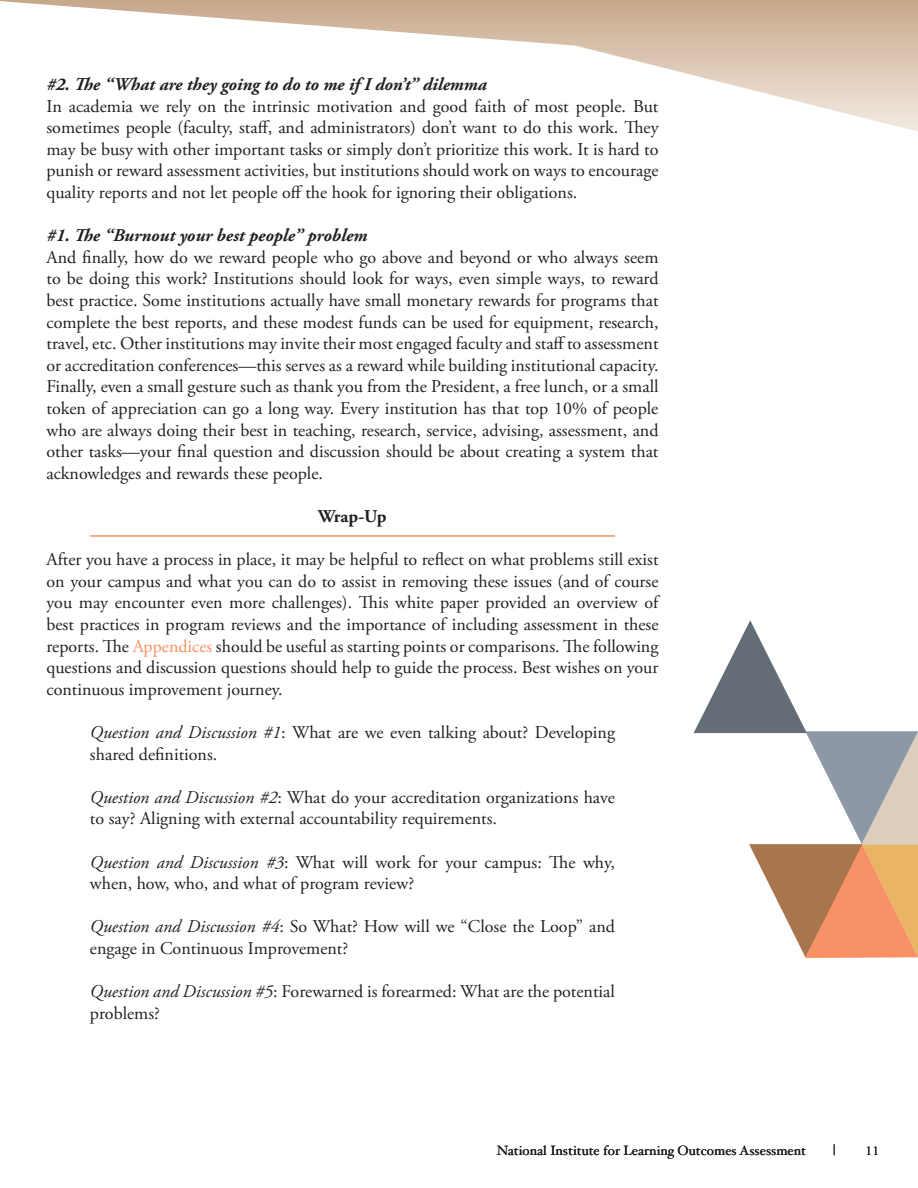
<style>
.page{position:relative;width:918px;height:1188px;background:#fff}
.page>*{position:absolute;margin:0;border:0;box-sizing:border-box;transform-origin:0 0}
.t1{font:18px/21.6px "Adobe Garamond Pro";color:#231f20}
.t2{font:italic 700 18px "Adobe Garamond Pro";color:#231f20}
.t3{font:700 18px "Adobe Garamond Pro";letter-spacing:-.02em;color:#231f20}
.t4{font:15px "Hoefler Text";color:#231f20}
.t5{font:13.5px "Hoefler Text";color:#231f20}
.t6{font:13.5px "Adobe Garamond Pro";color:#231f20}
.s1{color:#f79064}
.s2{font-style:italic}
</style>
<div class="page">
<svg style="left:0;top:0;width:918px;height:132px"></svg>
<svg style="left:694px;top:620px;width:224px;height:338px"></svg>
<hr style="left:90px;top:535px;width:525px;height:2px;background:#f79064">
<p class="t2" style="left:46px;top:74px;width:442px">#2. The “What are they going to do to me if I don’t” dilemma</p>
<p class="t1" style="left:46px;top:96px;width:614px;text-align:justify">In academia we rely on the intrinsic motivation and good faith of most people. But sometimes people (faculty, staff, and administrators) don’t want to do this work. They may be busy with other important tasks or simply don’t prioritize this work. It is hard to punish or reward assessment activities, but institutions should work on ways to encourage quality reports and not let people off the hook for ignoring their obligations.</p>
<p class="t2" style="left:46px;top:225px;width:322px">#1. The “Burnout your best people” problem</p>
<p class="t1" style="left:46px;top:247px;width:614px;text-align:justify">And finally, how do we reward people who go above and beyond or who always seem to be doing this work? Institutions should look for ways, even simple ways, to reward best practice. Some institutions actually have small monetary rewards for programs that complete the best reports, and these modest funds can be used for equipment, research, travel, etc. Other institutions may invite their most engaged faculty and staff to assessment or accreditation conferences—this serves as a reward while building institutional capacity.<br>Finally, even a small gesture such as thank you from the President, a free lunch, or a small token of appreciation can go a long way. Every institution has that top 10% of people who are always doing their best in teaching, research, service, advising, assessment, and other tasks—your final question and discussion should be about creating a system that acknowledges and rewards these people.</p>
<p class="t3" style="left:318px;top:506px;width:70px">Wrap-Up</p>
<p class="t1" style="left:46px;top:549px;width:614px;text-align:justify">After you have a process in place, it may be helpful to reflect on what problems still exist on your campus and what you can do to assist in removing these issues (and of course you may encounter even more challenges). This white paper provided an overview of best practices in program reviews and the importance of including assessment in these reports. The <span class="s1">Appendices</span> should be useful as starting points or comparisons. The following questions and discussion questions should help to guide the process. Best wishes on your continuous improvement journey.</p>
<p class="t1" style="left:90px;top:722px;width:527px"><span class="s2">Question and Discussion #1</span>: What are we even talking about? Developing shared definitions.</p>
<p class="t1" style="left:90px;top:787px;width:527px"><span class="s2">Question and Discussion #2</span>: What do your accreditation organizations have to say? Aligning with external accountability requirements.</p>
<p class="t1" style="left:90px;top:852px;width:527px"><span class="s2">Question and Discussion #3</span>: What will work for your campus: The why, when, how, who, and what of program review?</p>
<p class="t1" style="left:90px;top:916px;width:527px"><span class="s2">Question and Discussion #4</span>: So What? How will we “Close the Loop” and engage in Continuous Improvement?</p>
<p class="t1" style="left:90px;top:981px;width:526px"><span class="s2">Question and Discussion #5</span>: Forewarned is forearmed: What are the potential problems?</p>
<p class="t5" style="left:497px;top:1143px;width:311px">National Institute for Learning Outcomes Assessment</p>
<p class="t4" style="left:833px;top:1141px;width:4px">|</p>
<p class="t6" style="left:866px;top:1143px;width:15px">11</p>
</div>
